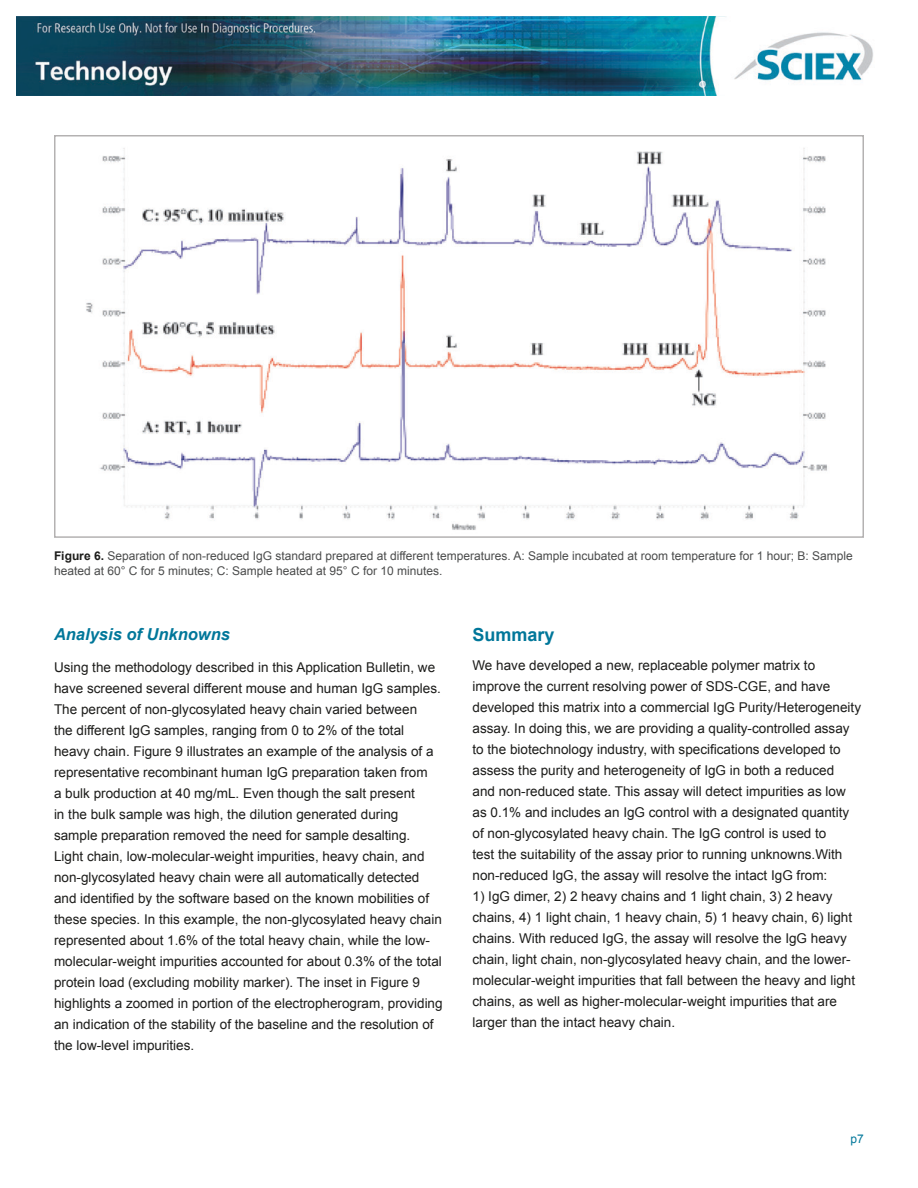
<style>
.page{position:relative;width:918px;height:1188px;background:#fff}
.page>*{position:absolute;margin:0;border:0;box-sizing:border-box;transform-origin:0 0}
.Subhead_1{font:700 18px "Arial";color:#00779a}
.Subhead_2{font:italic 700 16.5px "Arial";color:#00779a}
.BodyCopy{font:13.5px/21px "Arial";color:#1c1c1a}
.Figure_Title{font:12px/15px "Arial";color:#4a4b4b}
.Page_No_Rt{font:12px "Arial";color:#00779a}
.s1{font-weight:700;color:#1c1c1a}
</style>
<div class="page">
<img style="left:16px;top:16px;width:857px;height:80px">
<img style="left:86px;top:148px;width:741px;height:382px">
<div style="left:54px;top:135px;width:810px;height:403px;border:2px solid #b4b2b2"></div>
<p class="Figure_Title" style="left:54px;top:548px;width:800px"><span class="s1">Figure 6.</span> Separation of non-reduced IgG standard prepared at different temperatures. A: Sample incubated at room temperature for 1 hour; B: Sample heated at 60° C for 5 minutes; C: Sample heated at 95° C for 10 minutes.</p>
<p class="Subhead_2" style="left:54px;top:623px;width:178px">Analysis of Unknowns</p>
<p class="BodyCopy" style="left:54px;top:656px;width:390px">Using the methodology described in this Application Bulletin, we have screened several different mouse and human IgG samples.<br>The percent of non-glycosylated heavy chain varied between<br>the different IgG samples, ranging from 0 to 2% of the total heavy chain. Figure 9 illustrates an example of the analysis of a representative recombinant human IgG preparation taken from<br>a bulk production at 40 mg/mL. Even though the salt present<br>in the bulk sample was high, the dilution generated during sample preparation removed the need for sample desalting.<br>Light chain, low-molecular-weight impurities, heavy chain, and non-glycosylated heavy chain were all automatically detected and identified by the software based on the known mobilities of these species. In this example, the non-glycosylated heavy chain represented about 1.6% of the total heavy chain, while the low&shy;molecular-weight impurities accounted for about 0.3% of the total protein load (excluding mobility marker). The inset in Figure 9 highlights a zoomed in portion of the electropherogram, providing an indication of the stability of the baseline and the resolution of the low-level impurities.</p>
<p class="Subhead_1" style="left:472px;top:623px;width:84px">Summary</p>
<p class="BodyCopy" style="left:472px;top:655px;width:390px">We have developed a new, replaceable polymer matrix to improve the current resolving power of SDS-CGE, and have developed this matrix into a commercial IgG Purity/Heterogeneity assay. In doing this, we are providing a quality-controlled assay to the biotechnology industry, with specifications developed to assess the purity and heterogeneity of IgG in both a reduced<br>and non-reduced state. This assay will detect impurities as low as 0.1% and includes an IgG control with a designated quantity of non-glycosylated heavy chain. The IgG control is used to<br>test the suitability of the assay prior to running unknowns.With non-reduced IgG, the assay will resolve the intact IgG from:</p>
<p class="BodyCopy" style="left:472px;top:886px;width:384px">1) IgG dimer, 2) 2 heavy chains and 1 light chain, 3) 2 heavy chains, 4) 1 light chain, 1 heavy chain, 5) 1 heavy chain, 6) light chains. With reduced IgG, the assay will resolve the IgG heavy chain, light chain, non-glycosylated heavy chain, and the lower&shy;molecular-weight impurities that fall between the heavy and light chains, as well as higher-molecular-weight impurities that are larger than the intact heavy chain.</p>
<p class="Page_No_Rt" style="left:851px;top:1131px;width:15px">p7</p>
</div>
